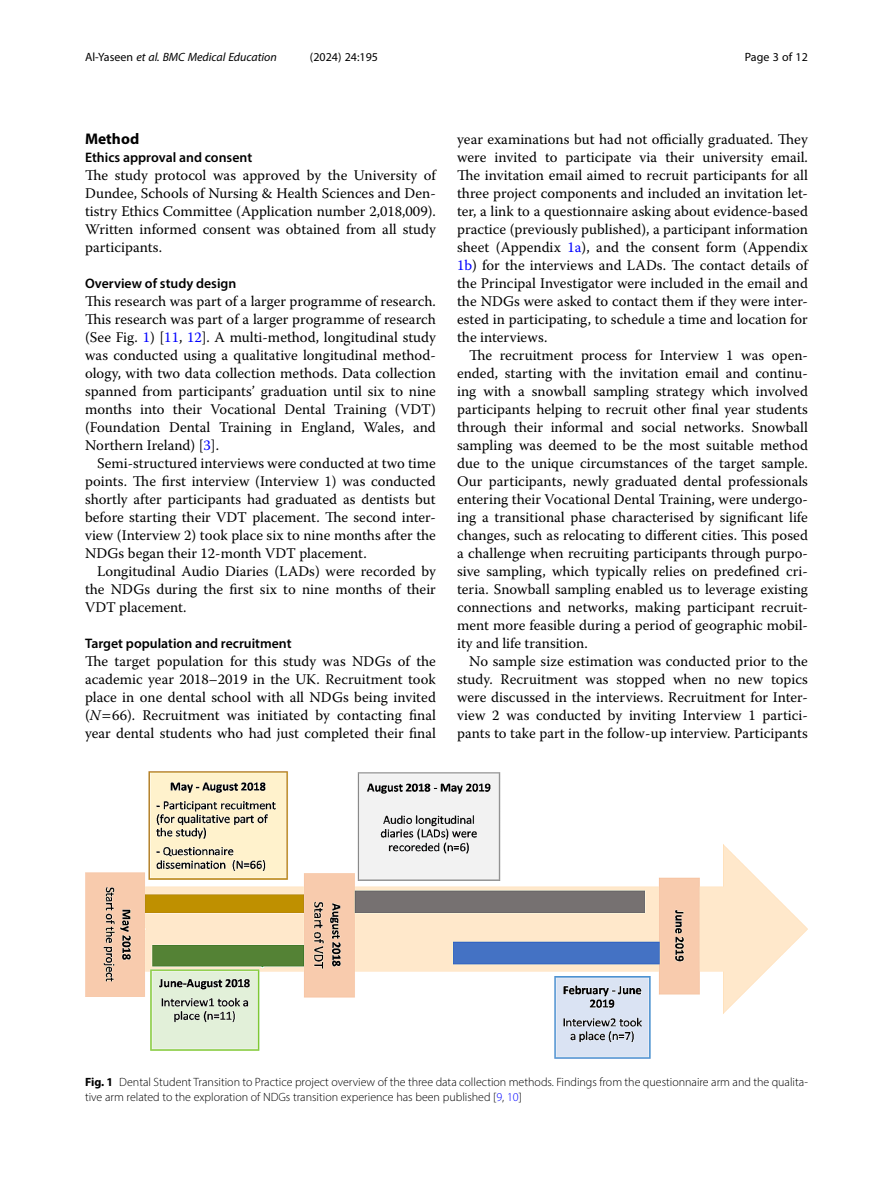
<style>
.page{position:relative;width:893px;height:1191px;background:#fff}
.page>*{position:absolute;margin:0;border:0;box-sizing:border-box;transform-origin:0 0}
.Head_1{font:700 15.45px "Myriad Pro";color:#000}
.Body_Text_Indent{font:14.7px/18px "Warnock Pro";color:#000;text-align:justify}
.Body_Text{font:14.7px/18px "Warnock Pro";color:#000;text-align:justify}
.Head_2{font:600 13.8px "Myriad Pro";color:#000}
.Head_2_After_1{font:600 13.8px "Myriad Pro";color:#000}
.Figure_Caption{font:300 12px/15px "Myriad Pro";color:#000}
.t1{font:italic 12px "Myriad Pro";color:#000}
.t2{font:12px "Myriad Pro";color:#000}
.s1{font-style:normal}
.s2{color:#00f}
.s3{font-style:italic}
.s4{font-weight:700}
</style>
<div class="page">
<img style="left:85px;top:771px;width:723px;height:288px">
<p class="t1" style="left:85px;top:50px;width:193px"><span class="s1">Al-Yaseen</span> et al. BMC Medical Education</p>
<p class="t2" style="left:310px;top:50px;width:70px">(2024) 24:195</p>
<p class="t2" style="left:745px;top:50px;width:65px">Page 3 of 12</p>
<p class="Head_1" style="left:85px;top:129px;width:56px">Method</p>
<p class="Head_2_After_1" style="left:85px;top:149px;width:169px">Ethics approval and consent</p>
<p class="Body_Text" style="left:85px;top:166px;width:352px">The study protocol was approved by the University of Dundee, Schools of Nursing &amp; Health Sciences and Den&shy;tistry Ethics Committee (Application number 2,018,009).<br>Written informed consent was obtained from all study participants.</p>
<p class="Head_2" style="left:85px;top:275px;width:153px">Overview of study design</p>
<p class="Body_Text" style="left:85px;top:292px;width:352px">This research was part of a larger programme of research.<br>This research was part of a larger programme of research (See Fig. <span class="s2">1</span>) [<span class="s2">11</span>, <span class="s2">12</span>]. A multi-method, longitudinal study was conducted using a qualitative longitudinal method&shy;ology, with two data collection methods. Data collection spanned from participants’ graduation until six to nine months into their Vocational Dental Training (VDT) (Foundation Dental Training in England, Wales, and Northern Ireland) [<span class="s2">3</span>].</p>
<p class="Body_Text_Indent" style="left:85px;top:454px;width:352px;text-indent:12px">Semi-structured interviews were conducted at two time points. The first interview (Interview 1) was conducted shortly after participants had graduated as dentists but before starting their VDT placement. The second inter&shy;view (Interview 2) took place six to nine months after the NDGs began their 12-month VDT placement.</p>
<p class="Body_Text_Indent" style="left:85px;top:562px;width:352px;text-indent:12px">Longitudinal Audio Diaries (LADs) were recorded by the NDGs during the first six to nine months of their VDT placement.</p>
<p class="Head_2" style="left:85px;top:635px;width:208px">Target population and recruitment</p>
<p class="Body_Text" style="left:85px;top:652px;width:352px">The target population for this study was NDGs of the academic year 2018–2019 in the UK. Recruitment took place in one dental school with all NDGs being invited (<span class="s3">N</span> 66). Recruitment was initiated by contacting final year dental students who had just completed their final</p>
<p class="Body_Text" style="left:457px;top:130px;width:352px">year examinations but had not officially graduated. They were invited to participate via their university email.<br>The invitation email aimed to recruit participants for all three project components and included an invitation let&shy;ter, a link to a questionnaire asking about evidence-based practice (previously published), a participant information sheet (Appendix <span class="s2">1a</span>), and the consent form (Appendix <span class="s2">1b</span>) for the interviews and LADs. The contact details of the Principal Investigator were included in the email and the NDGs were asked to contact them if they were inter&shy;ested in participating, to schedule a time and location for the interviews.</p>
<p class="Body_Text_Indent" style="left:457px;top:346px;width:352px;text-indent:12px">The recruitment process for Interview 1 was open&shy;ended, starting with the invitation email and continu&shy;ing with a snowball sampling strategy which involved participants helping to recruit other final year students through their informal and social networks. Snowball sampling was deemed to be the most suitable method due to the unique circumstances of the target sample.<br>Our participants, newly graduated dental professionals entering their Vocational Dental Training, were undergo&shy;ing a transitional phase characterised by significant life changes, such as relocating to different cities. This posed a challenge when recruiting participants through purpo&shy;sive sampling, which typically relies on predefined cri&shy;teria. Snowball sampling enabled us to leverage existing connections and networks, making participant recruit&shy;ment more feasible during a period of geographic mobil&shy;ity and life transition.</p>
<p class="Body_Text_Indent" style="left:457px;top:652px;width:352px;text-indent:12px">No sample size estimation was conducted prior to the study. Recruitment was stopped when no new topics were discussed in the interviews. Recruitment for Inter&shy;view 2 was conducted by inviting Interview 1 partici&shy;pants to take part in the follow-up interview. Participants</p>
<p class="Figure_Caption" style="left:85px;top:1074px;width:724px"><span class="s4">Fig. 1</span> Dental Student Transition to Practice project overview of the three data collection methods. Findings from the questionnaire arm and the qualita&shy;tive arm related to the exploration of NDGs transition experience has been published [<span class="s2">9</span>, <span class="s2">10</span>]</p>
</div>
